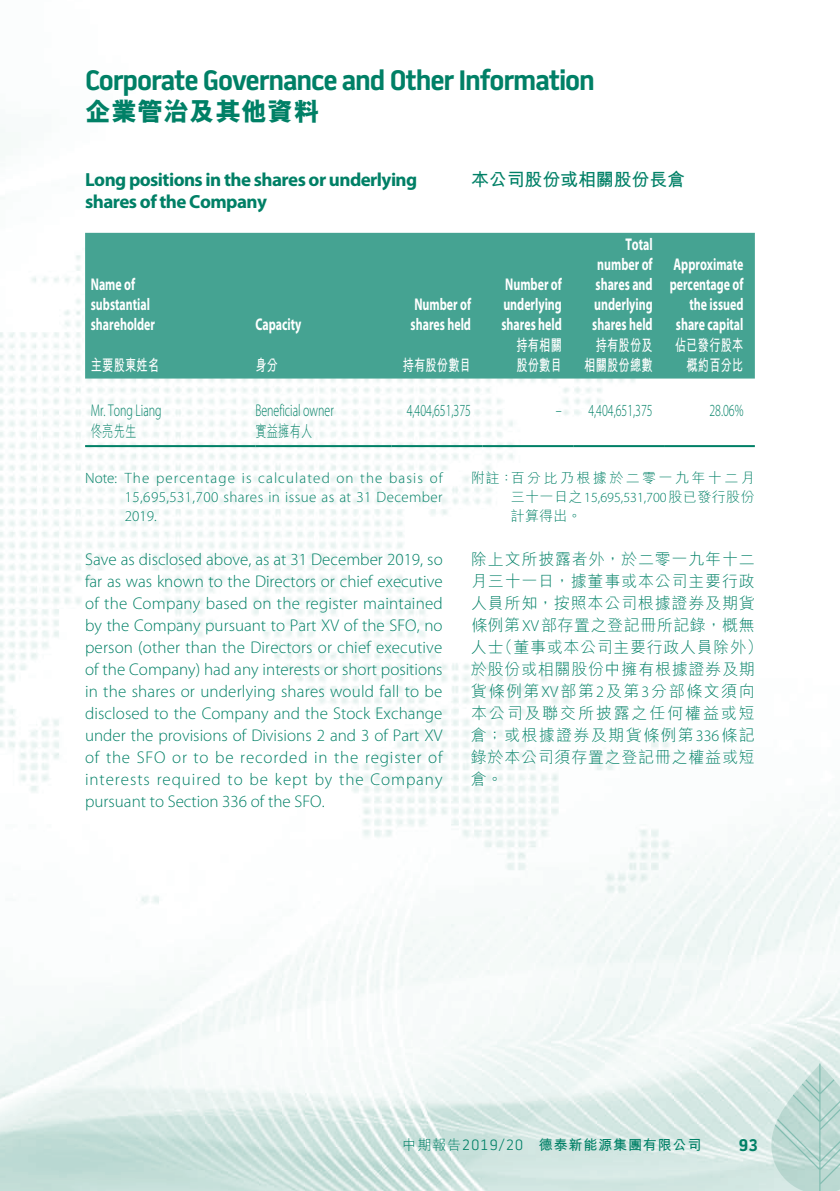
<style>
.page{position:relative;width:840px;height:1191px;background:#fff}
.page>*{position:absolute;margin:0;border:0;box-sizing:border-box;transform-origin:0 0}
.t1{font:700 28px "Battersea";letter-spacing:-.04em;color:#008066}
.t2{font:800 26px "M Hei HK";color:#008066}
.t3{font:700 19px/22px "Myriad Pro";letter-spacing:-.03em;color:#008066}
.t4{font:700 18px "M Hei HK";letter-spacing:-.01em;color:#008066}
.t5{font:300 17px/22px "Myriad Pro";color:#008066;text-align:justify}
.t6{font:700 17px/20px "Myriad Pro";color:#fff;scale:.7 1}
.t7{font:300 17px "Myriad Pro";color:#008066;scale:.7 1}
.t8{font:700 17px "Battersea";color:#008066}
.t9{font:300 16px/22px "M Hei HK";letter-spacing:.05em;color:#008066}
.t10{font:700 16px/20px "M Hei HK";letter-spacing:.02em;color:#fff;text-align:right;scale:.7 1}
.t11{font:300 16px "M Hei HK";letter-spacing:.05em;color:#008066;scale:.7 1}
.t12{font:300 15px/19px "Myriad Pro";letter-spacing:.025em;color:#008066;text-align:justify}
.t13{font:300 14px "Myriad Pro";color:#008066}
.t14{font:300 14px "M Hei HK";letter-spacing:.17em;color:#008066}
.t15{font:700 14px "M Hei HK";letter-spacing:.06em;color:#008066}
.s1{font-family:"M Hei HK"}
.s2{font-family:"Myriad Pro"}
.s3{font-weight:300}
.s4{font-family:"Battersea";font-weight:300;font-size:15px}
</style>
<div class="page">
<img style="left:0;top:129px;width:839px;height:1062px">
<div style="left:85px;top:233px;width:669px;height:145px;background:#45a392"></div>
<hr style="left:85px;top:445px;width:170px;height:2px;background:#008066">
<hr style="left:255px;top:445px;width:136px;height:2px;background:#008066">
<hr style="left:391px;top:445px;width:91px;height:2px;background:#008066">
<hr style="left:482px;top:445px;width:91px;height:2px;background:#008066">
<hr style="left:573px;top:445px;width:90px;height:2px;background:#008066">
<hr style="left:663px;top:445px;width:91px;height:2px;background:#008066">
<svg style="left:770px;top:1063px;width:70px;height:128px;background:#c2dcd6"></svg>
<h1 class="t1" style="left:85px;top:63px;width:511px">Corporate Governance and Other Information</h1>
<h2 class="t2" style="left:85px;top:98px;width:235px">企業管治及其他資料</h2>
<p class="t3" style="left:85px;top:168px;width:333px">Long positions in the shares or underlying shares of the Company</p>
<p class="t4" style="left:471px;top:166px;width:216px">本公司股份或相關股份長倉</p>
<p class="t6" style="left:91px;top:274px;width:93px">Name of substantial shareholder</p>
<p class="t6" style="left:255px;top:314px;width:67px">Capacity</p>
<p class="t6" style="left:410px;top:294px;width:88px">Number of shares held</p>
<p class="t10" style="left:91px;top:353px;width:99px">主要股東姓名</p>
<p class="t10" style="left:255px;top:353px;width:34px">身分</p>
<p class="t10" style="left:402px;top:353px;width:99px">持有股份數目</p>
<p class="t6" style="left:501px;top:274px;width:88px;text-align:justify">Number of underlying shares held</p>
<p class="t6" style="left:592px;top:234px;width:88px;text-align:justify;text-indent:33px">Total number of shares and underlying shares held</p>
<p class="t6" style="left:669px;top:254px;width:107px;text-align:right">Approximate percentage of the issued share capital</p>
<p class="t10" style="left:516px;top:333px;width:66px;text-align:left">持有相關股份數目</p>
<p class="t10" style="left:584px;top:333px;width:99px">持有股份及相關股份總數</p>
<p class="t10" style="left:674px;top:333px;width:99px">佔已發行股本概約百分比</p>
<p class="t7" style="left:91px;top:400px;width:103px">Mr. Tong Liang</p>
<p class="t7" style="left:255px;top:400px;width:114px">Beneficial owner</p>
<p class="t7" style="left:406px;top:400px;width:93px">4,404,651,375</p>
<p class="t7" style="left:555px;top:400px;width:140px">– 4,404,651,375</p>
<p class="t7" style="left:709px;top:400px;width:50px">28.06%</p>
<p class="t11" style="left:91px;top:422px;width:66px">佟亮先生</p>
<p class="t11" style="left:255px;top:422px;width:83px">實益擁有人</p>
<p class="t12" style="left:125px;top:468px;width:319px;text-indent:-40px">Note: The percentage is calculated on the basis of 15,695,531,700 shares in issue as at 31 December 2019.</p>
<p class="t5" style="left:85px;top:548px;width:359px">Save as disclosed above, as at 31 December 2019, so far as was known to the Directors or chief executive of the Company based on the register maintained by the Company pursuant to Part XV of the SFO, no person (other than the Directors or chief executive of the Company) had any interests or short positions in the shares or underlying shares would fall to be disclosed to the Company and the Stock Exchange under the provisions of Divisions 2 and 3 of Part XV of the SFO or to be recorded in the register of interests required to be kept by the Company pursuant to Section 336 of the SFO.</p>
<p class="t14" style="left:471px;top:471px;width:285px">附註：百分比乃根據於二零一九年十二月</p>
<p class="t13" style="left:510px;top:489px;width:245px"><span class="s1">三十一日之</span>15,695,531,700<span class="s1">股已發行股份</span></p>
<p class="t14" style="left:510px;top:509px;width:72px">計算得出。</p>
<p class="t9" style="left:470px;top:548px;width:293px">除上文所披露者外，於二零一九年十二月三十一日，據董事或本公司主要行政人員所知，按照本公司根據證券及期貨條例第<span class="s2">XV</span>部存置之登記冊所記錄，概無人士（董事或本公司主要行政人員除外）於股份或相關股份中擁有根據證券及期貨條例第<span class="s2">XV</span>部第<span class="s2">2</span>及第<span class="s2">3</span>分部條文須向本公司及聯交所披露之任何權益或短倉；或根據證券及期貨條例第<span class="s2">336</span>條記錄於本公司須存置之登記冊之權益或短倉。</p>
<p class="t15" style="left:402px;top:1134px;width:300px"><span class="s3">中期報告</span><span class="s4">2019/20</span> 德泰新能源集團有限公司</p>
<p class="t8" style="left:738px;top:1135px;width:20px">93</p>
</div>
